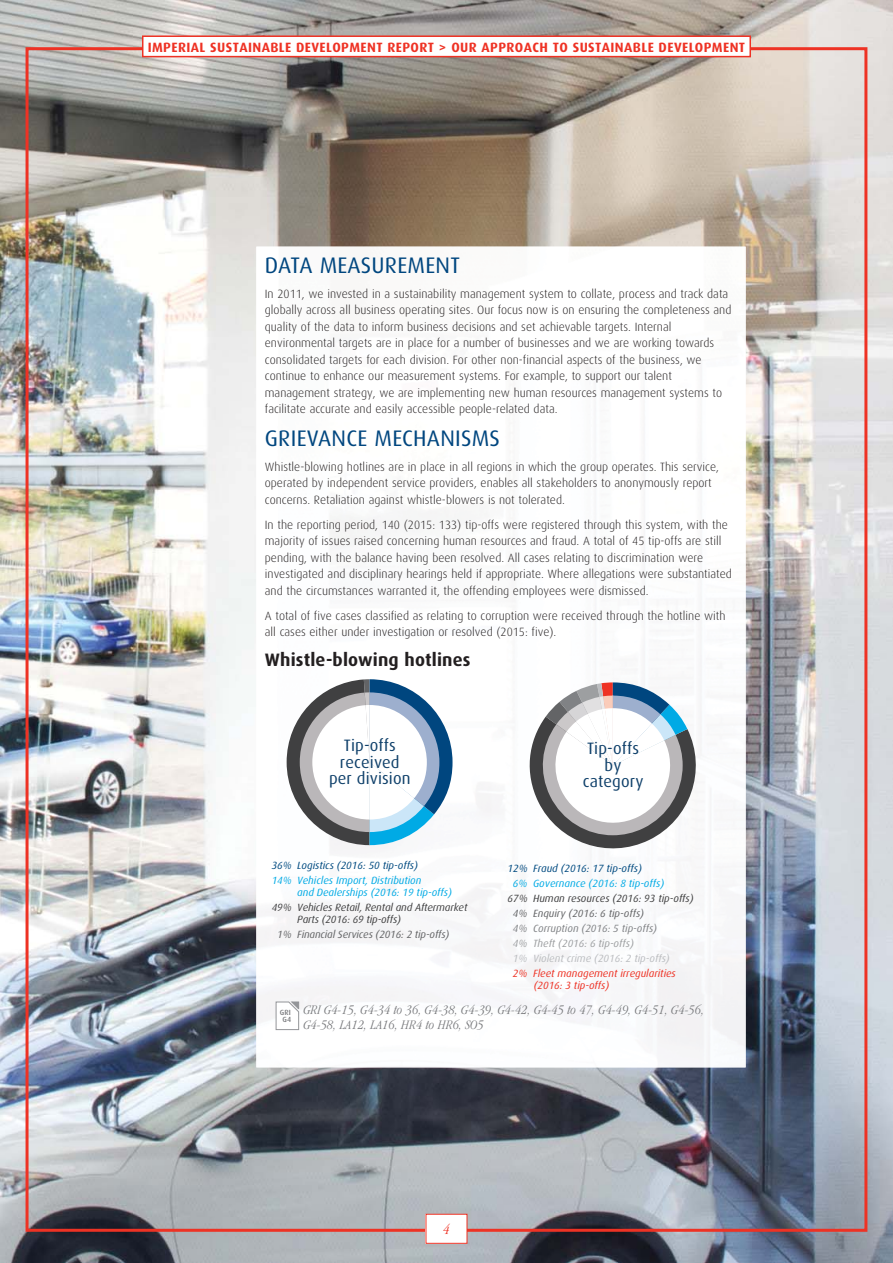
<style>
.page{position:relative;width:893px;height:1263px;background:#fff}
.page>*{position:absolute;margin:0;border:0;box-sizing:border-box;transform-origin:0 0}
.t1{font:22.5px "Dax";letter-spacing:.01em;color:#00467f}
.t2{font:700 18px "Dax";letter-spacing:.01em;color:#231f20}
.t3{font:16.5px/16.5px "Dax";letter-spacing:.01em;color:#0f406a;text-align:center}
.t4{font:italic 300 condensed 15px "ITC Garamond Std";color:#ee3224}
.t5{font:italic 300 condensed 13.5px/15px "ITC Garamond Std";color:#77787b}
.t6{font:700 13.5px "Dax";letter-spacing:.03em;color:#ee3224}
.t7{font:300 12px/16.5px "Dax";color:#231f20}
.t8{font:italic 10.5px/12px "Dax";letter-spacing:-.01em;color:#404041}
.t9{font:italic 10.5px/12px "Dax";color:#00aae5}
.t10{font:italic 10.5px "Dax";letter-spacing:-.01em;color:#636466}
.t11{font:italic 10.5px "Dax";color:#004a80}
.t12{font:italic 10.5px/12px "Dax";color:#ee3224}
.t13{font:italic 10.5px "Dax";color:#bbbdc0}
.t14{font:italic 10.5px "Dax";color:#808285}
.t15{font:italic 10.5px "Dax";color:#9d9fa1}
.t16{font:500 7.5px/7.5px "Dax";color:#77787b;text-align:center}
</style>
<div class="page">
<img style="left:0;top:0;width:893px;height:1263px">
<div style="left:143px;top:36px;width:607px;height:21px;background:#fff"></div>
<div style="left:142px;top:35px;width:609px;height:22px;border:2px solid #ee3224"></div>
<div style="left:426px;top:1214px;width:41px;height:29px;background:#fff"></div>
<div style="left:426px;top:1214px;width:41px;height:30px;border:1px solid #ee3224"></div>
<img style="left:256px;top:247px;width:490px;height:820px">
<svg style="left:287px;top:679px;width:165px;height:166px"></svg>
<svg style="left:525px;top:682px;width:182px;height:178px"></svg>
<svg style="left:275px;top:1001px;width:25px;height:29px"></svg>
<p class="t6" style="left:148px;top:40px;width:599px">IMPERIAL SUSTAINABLE DEVELOPMENT REPORT &gt; OUR APPROACH TO SUSTAINABLE DEVELOPMENT</p>
<h1 class="t1" style="left:265px;top:254px;width:197px">DATA MEASUREMENT</h1>
<p class="t7" style="left:265px;top:286px;width:468px">In 2011, we invested in a sustainability management system to collate, process and track data globally across all business operating sites. Our focus now is on ensuring the completeness and quality of the data to inform business decisions and set achievable targets. Internal environmental targets are in place for a number of businesses and we are working towards consolidated targets for each division. For other non-financial aspects of the business, we continue to enhance our measurement systems. For example, to support our talent management strategy, we are implementing new human resources management systems to facilitate accurate and easily accessible people-related data.</p>
<h1 class="t1" style="left:265px;top:427px;width:237px">GRIEVANCE MECHANISMS</h1>
<p class="t7" style="left:265px;top:459px;width:456px">Whistle-blowing hotlines are in place in all regions in which the group operates. This service, operated by independent service providers, enables all stakeholders to anonymously report concerns. Retaliation against whistle-blowers is not tolerated.</p>
<p class="t7" style="left:265px;top:517px;width:469px">In the reporting period, 140 (2015: 133) tip-offs were registered through this system, with the majority of issues raised concerning human resources and fraud. A total of 45 tip-offs are still pending, with the balance having been resolved. All cases relating to discrimination were investigated and disciplinary hearings held if appropriate. Where allegations were substantiated and the circumstances warranted it, the offending employees were dismissed.</p>
<p class="t7" style="left:265px;top:608px;width:462px">A total of five cases classified as relating to corruption were received through the hotline with all cases either under investigation or resolved (2015: five).</p>
<h2 class="t2" style="left:265px;top:651px;width:207px">Whistle-blowing hotlines</h2>
<h3 class="t3" style="left:329px;top:738px;width:83px">Tip-offs received per division</h3>
<p class="t11" style="left:272px;top:861px;width:148px">36% Logistics (2016: 50 tip-offs)</p>
<p class="t9" style="left:297px;top:875px;width:156px;text-indent:-26px">14% Vehicles Import, Distribution<br>and Dealerships (2016: 19 tip-offs)</p>
<p class="t8" style="left:297px;top:902px;width:172px;text-indent:-25px">49% Vehicles Retail, Rental and Aftermarket<br>Parts (2016: 69 tip-offs)</p>
<p class="t10" style="left:277px;top:930px;width:174px">1% Financial Services (2016: 2 tip-offs)</p>
<h3 class="t3" style="left:583px;top:741px;width:62px">Tip-offs by category</h3>
<p class="t11" style="left:508px;top:864px;width:136px">12% Fraud (2016: 17 tip-offs)</p>
<p class="t9" style="left:513px;top:878px;width:153px">6% Governance (2016: 8 tip-offs)</p>
<p class="t8" style="left:508px;top:893px;width:188px">67% Human resources (2016: 93 tip-offs)</p>
<p class="t10" style="left:513px;top:909px;width:133px">4% Enquiry (2016: 6 tip-offs)</p>
<p class="t14" style="left:513px;top:924px;width:146px">4% Corruption (2016: 5 tip-offs)</p>
<p class="t15" style="left:513px;top:939px;width:122px">4% Theft (2016: 6 tip-offs)</p>
<p class="t13" style="left:513px;top:954px;width:158px">1% Violent crime (2016: 2 tip-offs)</p>
<p class="t12" style="left:534px;top:968px;width:144px;text-indent:-21px">2% Fleet management irregularities (2016: 3 tip-offs)</p>
<p class="t16" style="left:280px;top:1009px;width:13px">GRI<br>G4</p>
<p class="t5" style="left:303px;top:1003px;width:402px">GRI G4-15, G4-34 to 36, G4-38, G4-39, G4-42, G4-45 to 47, G4-49, G4-51, G4-56,<br>G4-58, LA12, LA16, HR4 to HR6, SO5</p>
<p class="t4" style="left:443px;top:1220px;width:8px">4</p>
</div>
